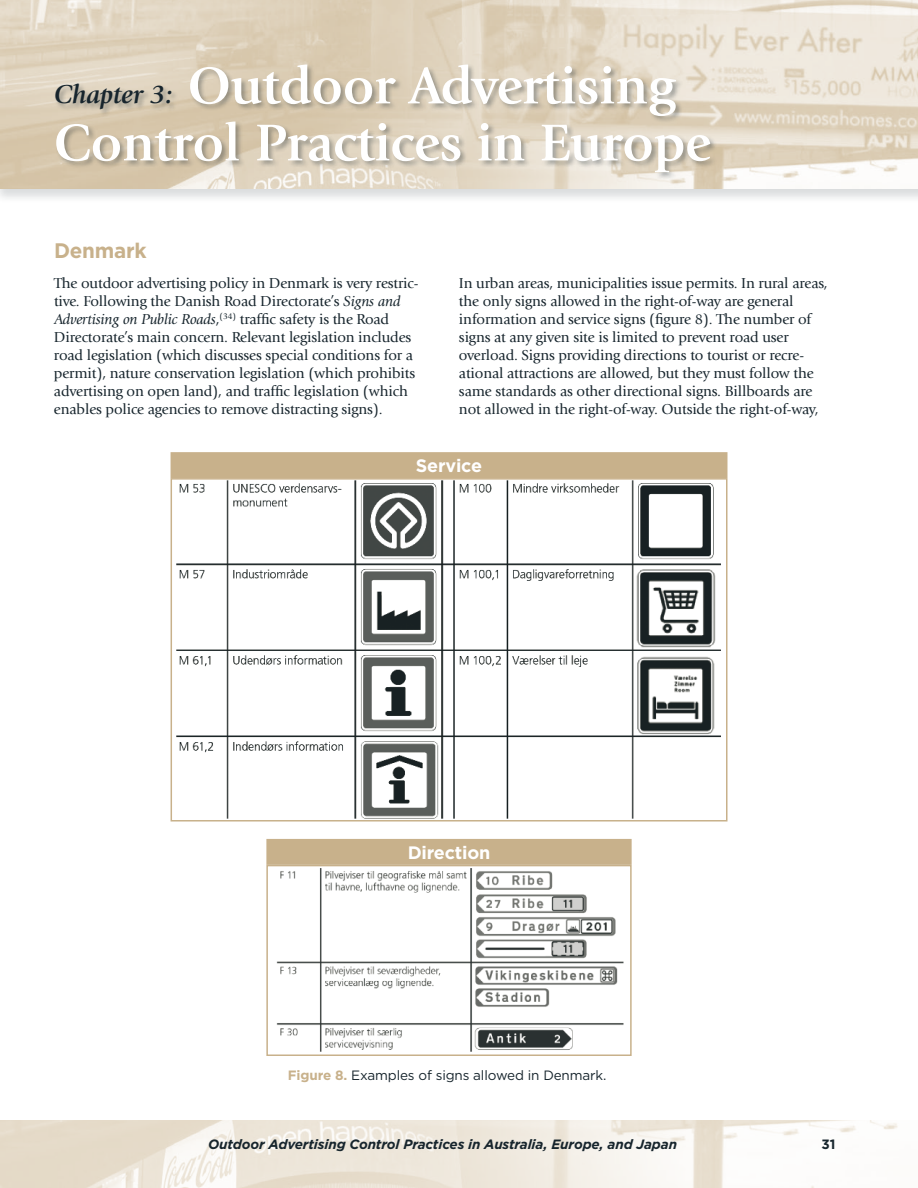
<style>
.page{position:relative;width:918px;height:1188px;background:#fff}
.page>*{position:absolute;margin:0;border:0;box-sizing:border-box;transform-origin:0 0}
.t1{font:700 54px/57px "Giovanni";letter-spacing:-.01em;color:#fff}
.t2{font:700 21px "Gotham";letter-spacing:-.01em;color:#c8b18b}
.t3{font:700 18px "Gotham";letter-spacing:-.01em;color:#fff}
.t4{font:15px/18px "Giovanni";letter-spacing:-.01em;color:#17252d}
.t5{font:italic 700 13.5px "Gotham";letter-spacing:-.01em;color:#17252d}
.t6{font:13.5px "Gotham";letter-spacing:-.01em;color:#17252d}
.t7{font:700 13.5px "Gotham";color:#17252d}
.s1{font-style:italic;font-size:27px;color:#17252d}
.s2{font-style:italic}
.s3{font-weight:700;color:#c8b18b}
</style>
<div class="page">
<div style="left:0;top:0;width:918px;height:204px;background:#17252d;opacity:.2"></div>
<img style="left:0;top:0;width:918px;height:189px">
<img style="left:0;top:1120px;width:898px;height:68px">
<div style="left:267px;top:840px;width:364px;height:24px;background:#c8b18b"></div>
<div style="left:266px;top:839px;width:366px;height:26px;border:2px solid #c8b18b"></div>
<div style="left:171px;top:453px;width:556px;height:24px;background:#c8b18b"></div>
<div style="left:171px;top:452px;width:557px;height:26px;border:2px solid #c8b18b"></div>
<img style="left:176px;top:481px;width:544px;height:338px">
<div style="left:171px;top:478px;width:557px;height:344px;border:2px solid #c8b18b"></div>
<img style="left:276px;top:868px;width:348px;height:184px">
<div style="left:266px;top:865px;width:366px;height:191px;border:2px solid #c8b18b"></div>
<div style="left:54px;top:64px;width:664px;height:116px;background:#17252d;opacity:.35"></div>
<h1 class="t1" style="left:54px;top:57px;width:659px"><span class="s1">Chapter 3:</span> Outdoor Advertising<br>Control Practices in Europe</h1>
<h2 class="t2" style="left:54px;top:237px;width:94px">Denmark</h2>
<p class="t4" style="left:54px;top:274px;width:366px">The outdoor advertising policy in Denmark is very restric&shy;tive. Following the Danish Road Directorate’s <span class="s2">Signs and Advertising on Public Roads</span>,<sup>(34)</sup> traffic safety is the Road Directorate’s main concern. Relevant legislation includes road legislation (which discusses special conditions for a permit), nature conservation legislation (which prohibits advertising on open land), and traffic legislation (which enables police agencies to remove distracting signs).</p>
<p class="t4" style="left:459px;top:274px;width:370px">In urban areas, municipalities issue permits. In rural areas, the only signs allowed in the right-of-way are general information and service signs (figure 8). The number of signs at any given site is limited to prevent road user overload. Signs providing directions to tourist or recre&shy;ational attractions are allowed, but they must follow the same standards as other directional signs. Billboards are not allowed in the right-of-way. Outside the right-of-way,</p>
<p class="t3" style="left:416px;top:454px;width:68px">Service</p>
<p class="t3" style="left:408px;top:841px;width:84px">Direction</p>
<p class="t6" style="left:288px;top:1067px;width:320px"><span class="s3">Figure 8.</span> Examples of signs allowed in Denmark.</p>
<p class="t5" style="left:208px;top:1135px;width:471px">Outdoor Advertising Control Practices in Australia, Europe, and Japan</p>
<p class="t7" style="left:822px;top:1135px;width:15px">31</p>
</div>
